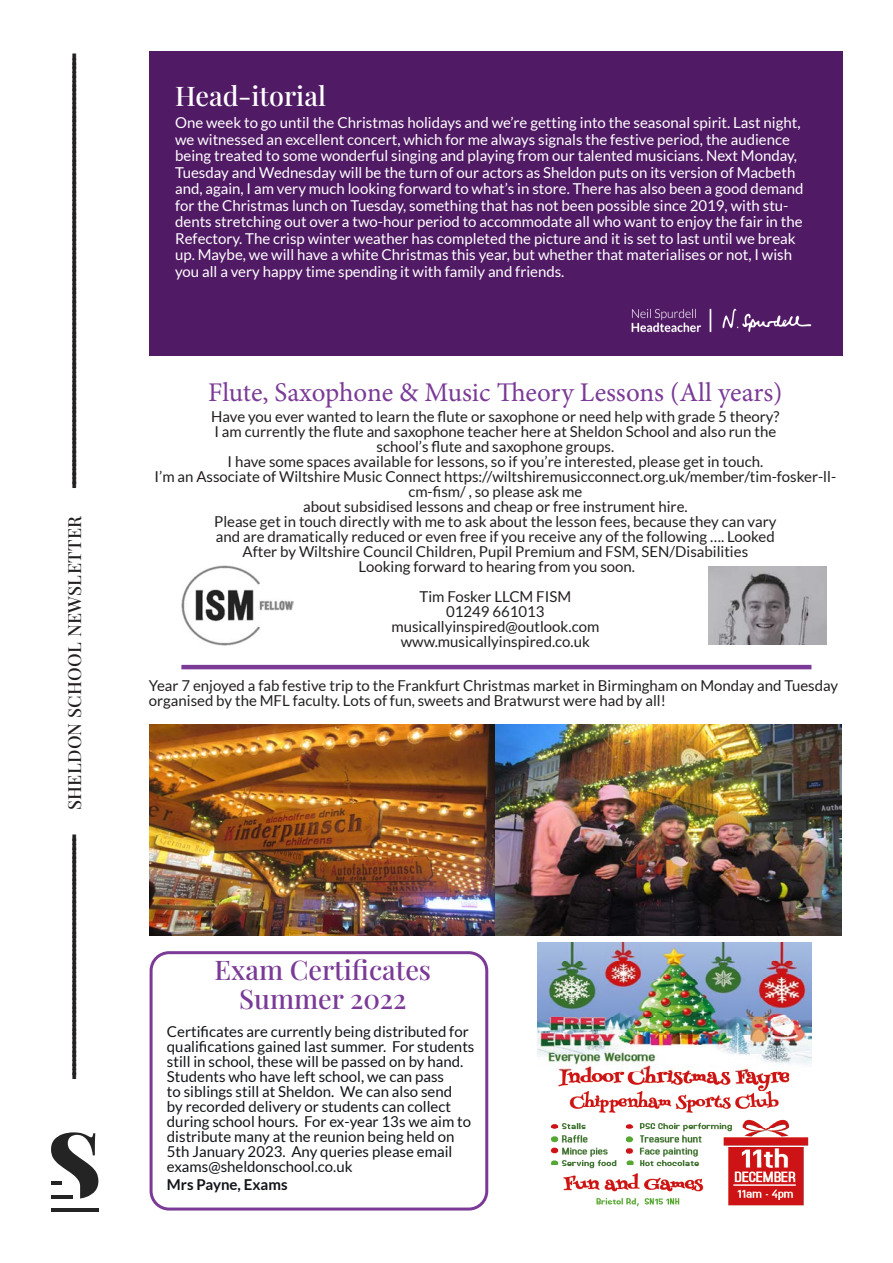
<style>
.page{position:relative;width:893px;height:1263px;background:#fff}
.page>*{position:absolute;margin:0;border:0;box-sizing:border-box;transform-origin:0 0}
.t1{font:36px "Playfair Display";color:#231f20;scale:.5 1}
.t2{font:27px "Minion Pro";letter-spacing:-.005em;color:#7a3a96}
.Heading{font:27px "Playfair Display";color:#7a3a96}
.t3{font:27px "Playfair Display";color:#fff}
.t4{font:15px/15px "Lato";color:#231f20;text-align:center}
.t5{font:15px/16.5px "Lato";color:#fff}
.Paragraph_Style_2{font:15px/15px "Lato";color:#111418}
.Paragraph_Style_2-2{font:700 15px "Lato";color:#111418}
.s1{font-size:18px}
</style>
<div class="page">
<svg style="left:51px;top:1132px;width:47px;height:66px"></svg>
<hr style="left:51px;top:1208px;width:47px;height:4px;background:#242424">
<hr style="left:51px;top:1195px;width:21px;height:3px;background:#242424">
<hr style="left:51px;top:1181px;width:11px;height:4px;background:#242424">
<div style="left:150px;top:51px;width:693px;height:305px;background:#511a65"></div>
<img style="left:537px;top:943px;width:274px;height:264px">
<img style="left:181px;top:566px;width:112px;height:79px">
<img style="left:709px;top:566px;width:117px;height:79px">
<div style="left:150px;top:951px;width:338px;height:259px;border:3px solid #7a3a96;border-radius:18px"></div>
<img style="left:631px;top:308px;width:181px;height:25px">
<img style="left:150px;top:724px;width:692px;height:211px">
<hr style="left:181px;top:665px;width:630px;height:4px;background:#7a3a96">
<h1 class="t1" style="left:43px;top:1080px;width:2056px;rotate:-90deg">------------------------------------------------------- <span class="s1">S H E L D O N S C H O O L N E W S L E T T E R</span> --------------------------------------------------------------------------------------------------</h1>
<p class="t3" style="left:175px;top:74px;width:152px">Head-itorial</p>
<p class="t5" style="left:175px;top:115px;width:630px">One week to go until the Christmas holidays and we’re getting into the seasonal spirit. Last night, we witnessed an excellent concert, which for me always signals the festive period, the audience being treated to some wonderful singing and playing from our talented musicians. Next Monday, Tuesday and Wednesday will be the turn of our actors as Sheldon puts on its version of Macbeth and, again, I am very much looking forward to what’s in store. There has also been a good demand for the Christmas lunch on Tuesday, something that has not been possible since 2019, with stu&shy;dents stretching out over a two-hour period to accommodate all who want to enjoy the fair in the Refectory. The crisp winter weather has completed the picture and it is set to last until we break up. Maybe, we will have a white Christmas this year, but whether that materialises or not, I wish you all a very happy time spending it with family and friends.</p>
<p class="t2" style="left:208px;top:374px;width:576px">Flute, Saxophone &amp; Music Theory Lessons (All years)</p>
<p class="t4" style="left:211px;top:409px;width:570px">Have you ever wanted to learn the flute or saxophone or need help with grade 5 theory?</p>
<p class="t4" style="left:214px;top:424px;width:563px">I am currently the flute and saxophone teacher here at Sheldon School and also run the</p>
<p class="t4" style="left:376px;top:439px;width:239px">school’s flute and saxophone groups.</p>
<p class="t4" style="left:228px;top:454px;width:537px">I have some spaces available for lessons, so if you’re interested, please get in touch.</p>
<p class="t4" style="left:155px;top:469px;width:683px">I’m an Associate of Wiltshire Music Connect https://wiltshiremusicconnect.org.uk/member/tim-fosker-ll&shy;cm-fism/ , so please ask me</p>
<p class="t4" style="left:303px;top:499px;width:386px">about subsidised lessons and cheap or free instrument hire.</p>
<p class="t4" style="left:214px;top:514px;width:564px">Please get in touch directly with me to ask about the lesson fees, because they can vary</p>
<p class="t4" style="left:216px;top:529px;width:560px">and are dramatically reduced or even free if you receive any of the following …. Looked</p>
<p class="t4" style="left:243px;top:544px;width:507px">After by Wiltshire Council Children, Pupil Premium and FSM, SEN/Disabilities</p>
<p class="t4" style="left:359px;top:559px;width:278px">Looking forward to hearing from you soon.</p>
<p class="t4" style="left:420px;top:589px;width:153px">Tim Fosker LLCM FISM</p>
<p class="t4" style="left:446px;top:604px;width:100px">01249 661013</p>
<p class="t4" style="left:391px;top:619px;width:209px">musicallyinspired@outlook.com</p>
<p class="t4" style="left:401px;top:634px;width:191px">www.musicallyinspired.co.uk</p>
<p class="t4" style="left:149px;top:678px;width:691px;text-align:left">Year 7 enjoyed a fab festive trip to the Frankfurt Christmas market in Birmingham on Monday and Tuesday organised by the MFL faculty. Lots of fun, sweets and Bratwurst were had by all!</p>
<p class="Heading" style="left:215px;top:949px;width:218px">Exam Certificates</p>
<p class="Heading" style="left:239px;top:977px;width:169px">Summer 2022</p>
<p class="Paragraph_Style_2" style="left:167px;top:1024px;width:309px">Certificates are currently being distributed for qualifications gained last summer. For students still in school, these will be passed on by hand.<br>Students who have left school, we can pass<br>to siblings still at Sheldon. We can also send<br>by recorded delivery or students can collect during school hours. For ex-year 13s we aim to distribute many at the reunion being held on 5th January 2023. Any queries please email exams@sheldonschool.co.uk</p>
<p class="Paragraph_Style_2-2" style="left:167px;top:1176px;width:122px">Mrs Payne, Exams</p>
</div>
